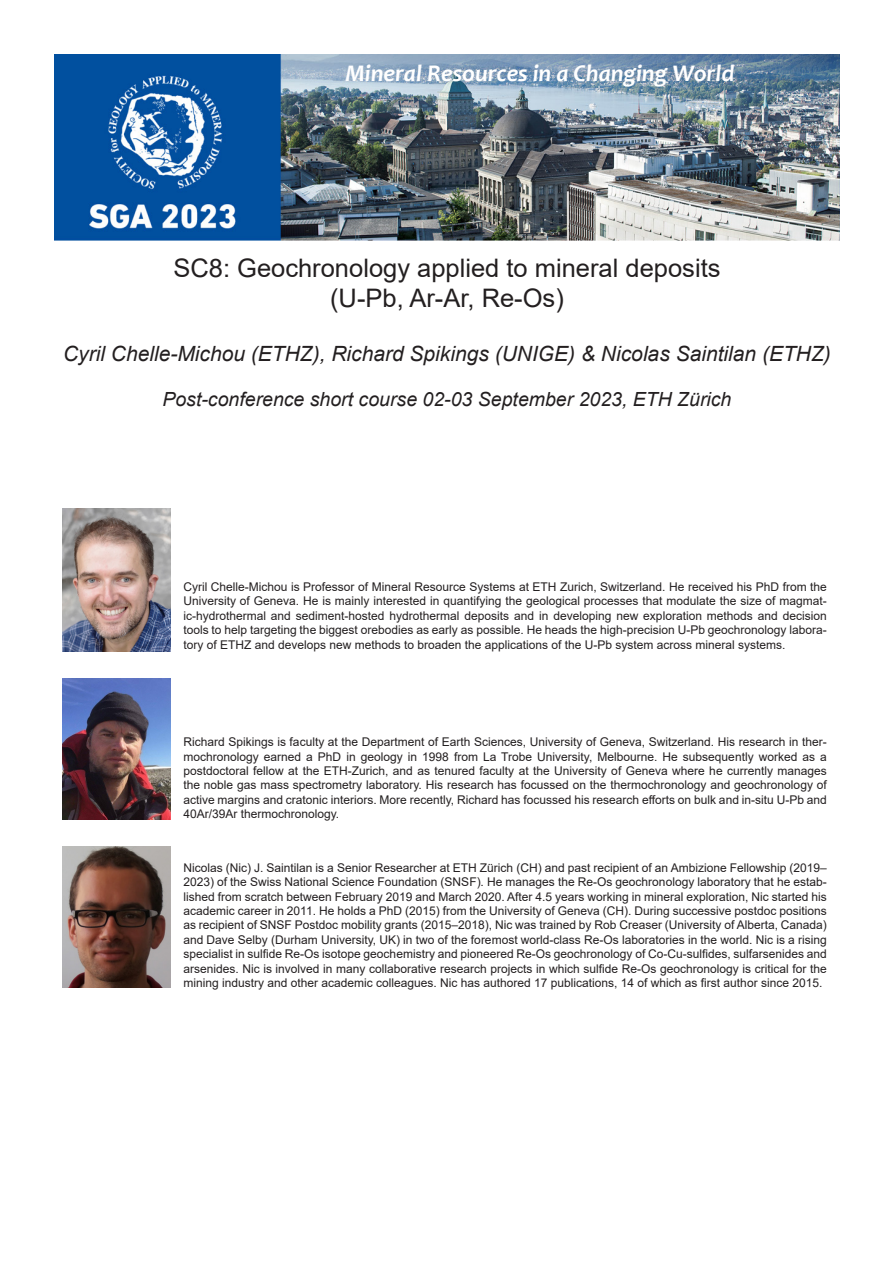
<style>
.page{position:relative;width:893px;height:1263px;background:#fff}
.page>*{position:absolute;margin:0;border:0;box-sizing:border-box;transform-origin:0 0}
.t1{font:25.5px "Arial";color:#231f20}
.t2{font:italic 700 24px "Candara";color:#fff}
.t3{font:italic 21px "Arial";color:#231f20}
.t4{font:italic 19.5px "Arial";color:#231f20}
.t5{font:12px/14.4px "Arial";color:#231f20;text-align:justify}
</style>
<div class="page">
<img style="left:63px;top:678px;width:108px;height:141px">
<img style="left:63px;top:508px;width:108px;height:143px">
<img style="left:63px;top:846px;width:108px;height:141px">
<img style="left:55px;top:54px;width:784px;height:186px">
<p class="t2" style="left:346px;top:59px;width:390px">Mineral Resources in a Changing World</p>
<p class="t1" style="left:173px;top:250px;width:549px">SC8: Geochronology applied to mineral deposits</p>
<p class="t1" style="left:330px;top:281px;width:235px">(U-Pb, Ar-Ar, Re-Os)</p>
<p class="t3" style="left:63px;top:340px;width:769px">Cyril Chelle-Michou (ETHZ), Richard Spikings (UNIGE) &amp; Nicolas Saintilan (ETHZ)</p>
<p class="t4" style="left:162px;top:386px;width:570px">Post-conference short course 02-03 September 2023, ETH Zürich</p>
<p class="t5" style="left:183px;top:579px;width:645px">Cyril Chelle-Michou is Professor of Mineral Resource Systems at ETH Zurich, Switzerland. He received his PhD from the University of Geneva. He is mainly interested in quantifying the geological processes that modulate the size of magmat&shy;ic-hydrothermal and sediment-hosted hydrothermal deposits and in developing new exploration methods and decision tools to help targeting the biggest orebodies as early as possible. He heads the high-precision U-Pb geochronology labora&shy;tory of ETHZ and develops new methods to broaden the applications of the U-Pb system across mineral systems.</p>
<p class="t5" style="left:183px;top:735px;width:645px">Richard Spikings is faculty at the Department of Earth Sciences, University of Geneva, Switzerland. His research in ther&shy;mochronology earned a PhD in geology in 1998 from La Trobe University, Melbourne. He subsequently worked as a postdoctoral fellow at the ETH-Zurich, and as tenured faculty at the University of Geneva where he currently manages the noble gas mass spectrometry laboratory. His research has focussed on the thermochronology and geochronology of active margins and cratonic interiors. More recently, Richard has focussed his research efforts on bulk and in-situ U-Pb and 40Ar/39Ar thermochronology.</p>
<p class="t5" style="left:183px;top:860px;width:645px">Nicolas (Nic) J. Saintilan is a Senior Researcher at ETH Zürich (CH) and past recipient of an Ambizione Fellowship (2019– 2023) of the Swiss National Science Foundation (SNSF). He manages the Re-Os geochronology laboratory that he estab&shy;lished from scratch between February 2019 and March 2020. After 4.5 years working in mineral exploration, Nic started his academic career in 2011. He holds a PhD (2015) from the University of Geneva (CH). During successive postdoc positions as recipient of SNSF Postdoc mobility grants (2015–2018), Nic was trained by Rob Creaser (University of Alberta, Canada) and Dave Selby (Durham University, UK) in two of the foremost world-class Re-Os laboratories in the world. Nic is a rising specialist in sulfide Re-Os isotope geochemistry and pioneered Re-Os geochronology of Co-Cu-sulfides, sulfarsenides and arsenides. Nic is involved in many collaborative research projects in which sulfide Re-Os geochronology is critical for the mining industry and other academic colleagues. Nic has authored 17 publications, 14 of which as first author since 2015.</p>
</div>
